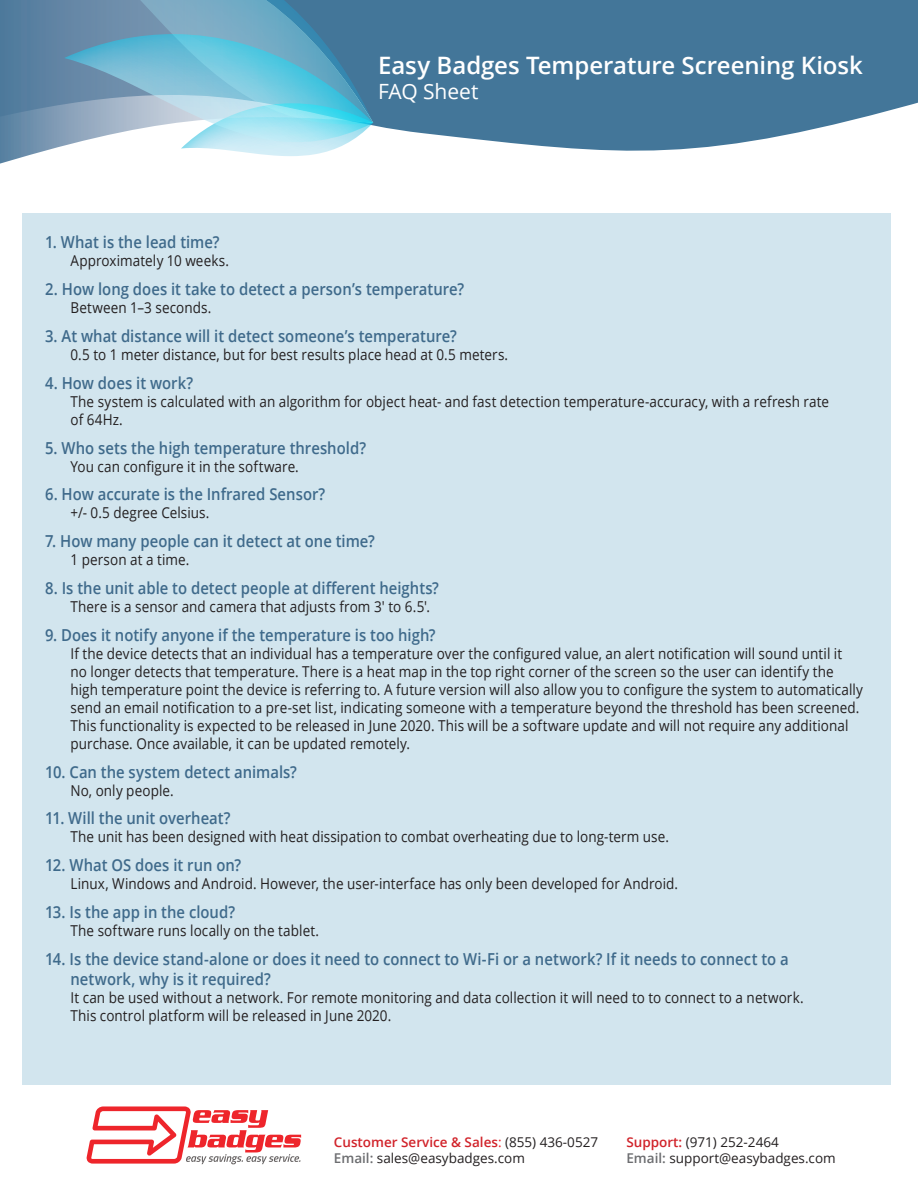
<style>
.page{position:relative;width:918px;height:1188px;background:#fff}
.page>*{position:absolute;margin:0;border:0;box-sizing:border-box;transform-origin:0 0}
.t1{font:600 24px "Open Sans";letter-spacing:-.005em;color:#fff}
.t2{font:21px "Open Sans";letter-spacing:-.005em;color:#fff}
.Question{font:600 16.5px "Open Sans";color:#3f6a8b;scale:.9 1}
.Answer{font:15px/18px "Open Sans";letter-spacing:.005em;color:#231f20;scale:.9 1}
.t3{font:13.5px "Open Sans";color:#231f20}
.t4{font:600 13.5px "Open Sans";color:#d1232a}
.s1{font-weight:400;color:#ed252c}
.s2{font-weight:400;color:#231f20}
.s3{font-weight:600;color:#6c6d70}
.s4{font-weight:600;color:#d1232a}
</style>
<div class="page">
<div style="left:23px;top:213px;width:868px;height:872px;background:#d2e5ee"></div>
<svg style="left:373px;top:0;width:545px;height:151px;background:#5482a2"></svg>
<svg style="left:0;top:0;width:59px;height:164px;background:#6589a7"></svg>
<svg style="left:59px;top:0;width:314px;height:156px;background:#83b8cf"></svg>
<svg style="left:86px;top:1106px;width:215px;height:58px"></svg>
<p class="t1" style="left:378px;top:48px;width:486px">Easy Badges Temperature Screening Kiosk</p>
<p class="t2" style="left:378px;top:77px;width:102px">FAQ Sheet</p>
<p class="Question" style="left:45px;top:231px;width:195px">1. What is the lead time?</p>
<p class="Answer" style="left:70px;top:251px;width:178px">Approximately 10 weeks.</p>
<p class="Question" style="left:45px;top:278px;width:467px">2. How long does it take to detect a person’s temperature?</p>
<p class="Answer" style="left:70px;top:298px;width:158px">Between 1–3 seconds.</p>
<p class="Question" style="left:45px;top:325px;width:459px">3. At what distance will it detect someone’s temperature?</p>
<p class="Answer" style="left:70px;top:345px;width:488px">0.5 to 1 meter distance, but for best results place head at 0.5 meters.</p>
<p class="Question" style="left:45px;top:371px;width:166px">4. How does it work?</p>
<p class="Answer" style="left:70px;top:392px;width:844px">The system is calculated with an algorithm for object heat- and fast detection temperature-accuracy, with a refresh rate of 64Hz.</p>
<p class="Question" style="left:45px;top:436px;width:358px">5. Who sets the high temperature threshold?</p>
<p class="Answer" style="left:70px;top:457px;width:255px">You can configure it in the software.</p>
<p class="Question" style="left:45px;top:483px;width:313px">6. How accurate is the Infrared Sensor?</p>
<p class="Answer" style="left:70px;top:503px;width:156px">+/- 0.5 degree Celsius.</p>
<p class="Question" style="left:45px;top:530px;width:368px">7. How many people can it detect at one time?</p>
<p class="Answer" style="left:70px;top:550px;width:134px">1 person at a time.</p>
<p class="Question" style="left:45px;top:577px;width:439px">8. Is the unit able to detect people at different heights?</p>
<p class="Answer" style="left:70px;top:597px;width:401px">There is a sensor and camera that adjusts from 3′ to 6.5′.</p>
<p class="Question" style="left:45px;top:623px;width:436px">9. Does it notify anyone if the temperature is too high?</p>
<p class="Answer" style="left:70px;top:644px;width:882px">If the device detects that an individual has a temperature over the configured value, an alert notification will sound until it<br>no longer detects that temperature. There is a heat map in the top right corner of the screen so the user can identify the high temperature point the device is referring to. A future version will also allow you to configure the system to automatically send an email notification to a pre-set list, indicating someone with a temperature beyond the threshold has been screened.<br>This functionality is expected to be released in June 2020. This will be a software update and will not require any additional purchase. Once available, it can be updated remotely.</p>
<p class="Question" style="left:45px;top:760px;width:281px">10. Can the system detect animals?</p>
<p class="Answer" style="left:70px;top:781px;width:116px">No, only people.</p>
<p class="Question" style="left:45px;top:807px;width:208px">11. Will the unit overheat?</p>
<p class="Answer" style="left:70px;top:827px;width:667px">The unit has been designed with heat dissipation to combat overheating due to long-term use.</p>
<p class="Question" style="left:45px;top:854px;width:220px">12. What OS does it run on?</p>
<p class="Answer" style="left:70px;top:874px;width:677px">Linux, Windows and Android. However, the user-interface has only been developed for Android.</p>
<p class="Question" style="left:45px;top:901px;width:213px">13. Is the app in the cloud?</p>
<p class="Answer" style="left:70px;top:921px;width:278px">The software runs locally on the tablet.</p>
<p class="Question" style="left:45px;top:947px;width:828px">14. Is the device stand-alone or does it need to connect to Wi-Fi or a network? If it needs to connect to a</p>
<p class="Question" style="left:70px;top:967px;width:224px">network, why is it required?</p>
<p class="Answer" style="left:70px;top:988px;width:816px">It can be used without a network. For remote monitoring and data collection it will need to to connect to a network.<br>This control platform will be released in June 2020.</p>
<p class="t4" style="left:334px;top:1133px;width:266px">Customer Service &amp; Sales<span class="s1">:</span> <span class="s2">(855) 436-0527</span></p>
<p class="t3" style="left:334px;top:1149px;width:193px"><span class="s3">Email:</span> sales@easybadges.com</p>
<p class="t3" style="left:626px;top:1133px;width:154px"><span class="s4">Support:</span> (971) 252-2464</p>
<p class="t3" style="left:626px;top:1149px;width:211px"><span class="s3">Email:</span> support@easybadges.com</p>
</div>
